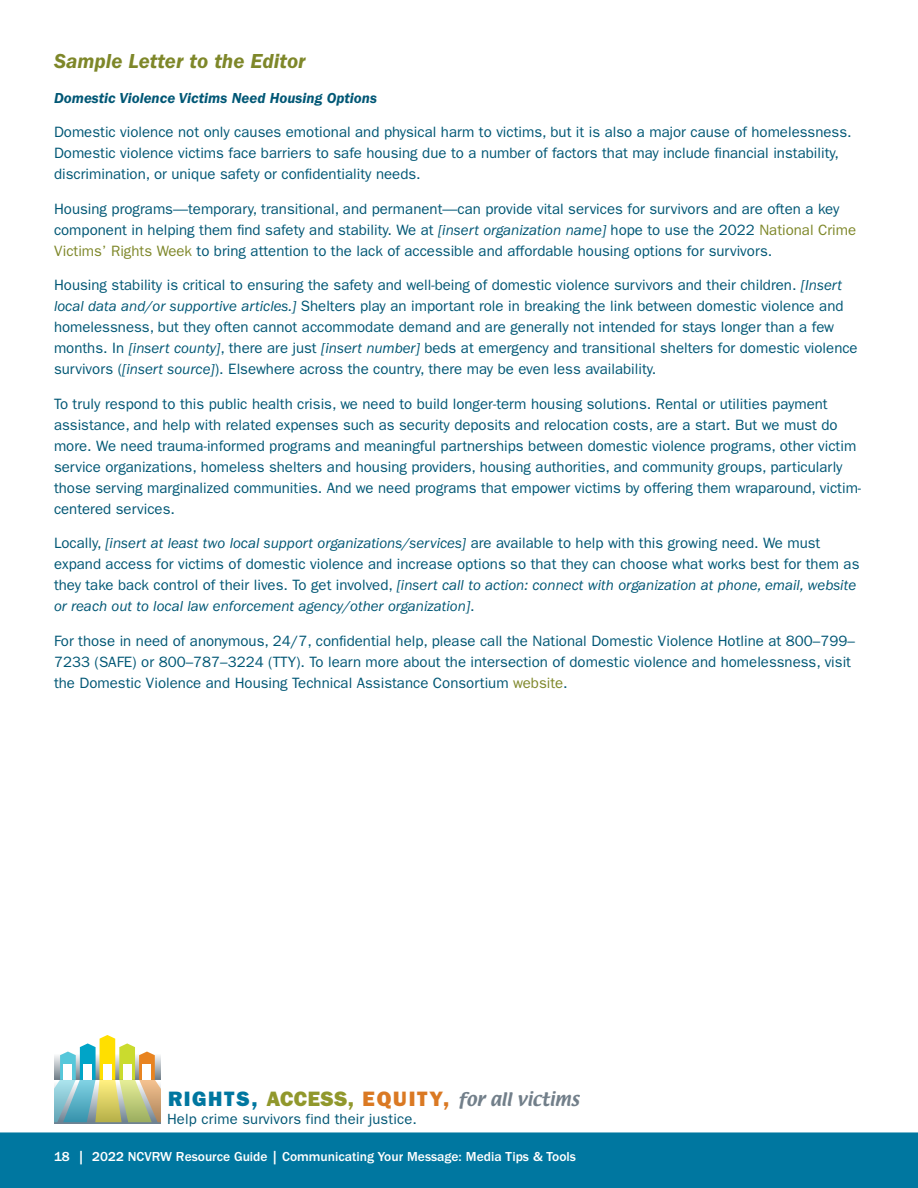
<style>
.page{position:relative;width:918px;height:1188px;background:#fff}
.page>*{position:absolute;margin:0;border:0;box-sizing:border-box;transform-origin:0 0}
.L2_Head{font:italic 600 21px "ITC Franklin Gothic Std";color:#7e8729}
.t1{font:16.35px "Textile";color:#727f8a}
.Body_text{font:15px/21px "ITC Franklin Gothic Std";color:#005775}
.Body_text-2{font:italic 600 15px "ITC Franklin Gothic Std";color:#005775}
.t2{font:14.85px "ITC Franklin Gothic Std";letter-spacing:.01em;color:#005775}
.t3{font:500 13.5px "ITC Franklin Gothic Std";color:#fff}
.s1{font-style:italic}
.s2{color:#7e8729}
.s3{font-family:"ITC Franklin Gothic Std Hvy";font-size:21px;color:#0077a0}
.s4{font-family:"ITC Franklin Gothic Std Hvy";font-size:21px;color:#91982c}
.s5{font-family:"ITC Franklin Gothic Std Hvy";font-size:21px;color:#da7923}
.s6{font-family:"Franklin Gothic"}
</style>
<div class="page">
<div style="left:0;top:1132px;width:918px;height:56px;background:#0077a0"></div>
<svg style="left:54px;top:1122px;width:106px;height:1px"></svg>
<svg style="left:54px;top:1035px;width:106px;height:87px"></svg>
<div style="left:64px;top:1064px;width:8px;height:16px;background:#fff"></div>
<div style="left:83px;top:1064px;width:9px;height:16px;background:#fff"></div>
<div style="left:103px;top:1064px;width:8px;height:16px;background:#fff"></div>
<div style="left:123px;top:1064px;width:8px;height:16px;background:#fff"></div>
<div style="left:143px;top:1064px;width:8px;height:16px;background:#fff"></div>
<p class="L2_Head" style="left:54px;top:50px;width:253px">Sample Letter to the Editor</p>
<p class="Body_text-2" style="left:54px;top:90px;width:325px">Domestic Violence Victims Need Housing Options</p>
<p class="Body_text" style="left:54px;top:122px;width:799px">Domestic violence not only causes emotional and physical harm to victims, but it is also a major cause of homelessness.<br>Domestic violence victims face barriers to safe housing due to a number of factors that may include financial instability, discrimination, or unique safety or confidentiality needs.</p>
<p class="Body_text" style="left:54px;top:198px;width:804px">Housing programs—temporary, transitional, and permanent—can provide vital services for survivors and are often a key component in helping them find safety and stability. We at <span class="s1">[insert organization name]</span> hope to use the 2022 <span class="s2">National Crime<br>Victims’ Rights Week</span> to bring attention to the lack of accessible and affordable housing options for survivors.</p>
<p class="Body_text" style="left:54px;top:275px;width:805px">Housing stability is critical to ensuring the safety and well-being of domestic violence survivors and their children. <span class="s1">[Insert local data and/or supportive articles.]</span> Shelters play an important role in breaking the link between domestic violence and homelessness, but they often cannot accommodate demand and are generally not intended for stays longer than a few months. In <span class="s1">[insert county]</span>, there are just <span class="s1">[insert number]</span> beds at emergency and transitional shelters for domestic violence survivors (<span class="s1">[insert source]</span>). Elsewhere across the country, there may be even less availability.</p>
<p class="Body_text" style="left:54px;top:393px;width:809px">To truly respond to this public health crisis, we need to build longer-term housing solutions. Rental or utilities payment assistance, and help with related expenses such as security deposits and relocation costs, are a start. But we must do more. We need trauma-informed programs and meaningful partnerships between domestic violence programs, other victim service organizations, homeless shelters and housing providers, housing authorities, and community groups, particularly those serving marginalized communities. And we need programs that empower victims by offering them wraparound, victim&shy;centered services.</p>
<p class="Body_text" style="left:54px;top:533px;width:807px">Locally, <span class="s1">[insert at least two local support organizations/services]</span> are available to help with this growing need. We must expand access for victims of domestic violence and increase options so that they can choose what works best for them as they take back control of their lives. To get involved, <span class="s1">[insert call to action: connect with organization at phone, email, website or reach out to local law enforcement agency/other organization]</span>.</p>
<p class="Body_text" style="left:54px;top:630px;width:802px">For those in need of anonymous, 24/7, confidential help, please call the National Domestic Violence Hotline at 800–799–<br>7233 (SAFE) or 800–787–3224 (TTY). To learn more about the intersection of domestic violence and homelessness, visit the Domestic Violence and Housing Technical Assistance Consortium <span class="s2">website</span>.</p>
<p class="t1" style="left:168px;top:1087px;width:413px"><span class="s3">RIGHTS,</span> <span class="s4">ACCESS,</span> <span class="s5">EQUITY,</span> for all victims</p>
<p class="t2" style="left:167px;top:1111px;width:251px">Help crime survivors <span class="s6">fi</span>nd their justice.</p>
<p class="t3" style="left:54px;top:1149px;width:524px">18 | 2022 NCVRW Resource Guide | Communicating Your Message: Media Tips &amp; Tools</p>
</div>
